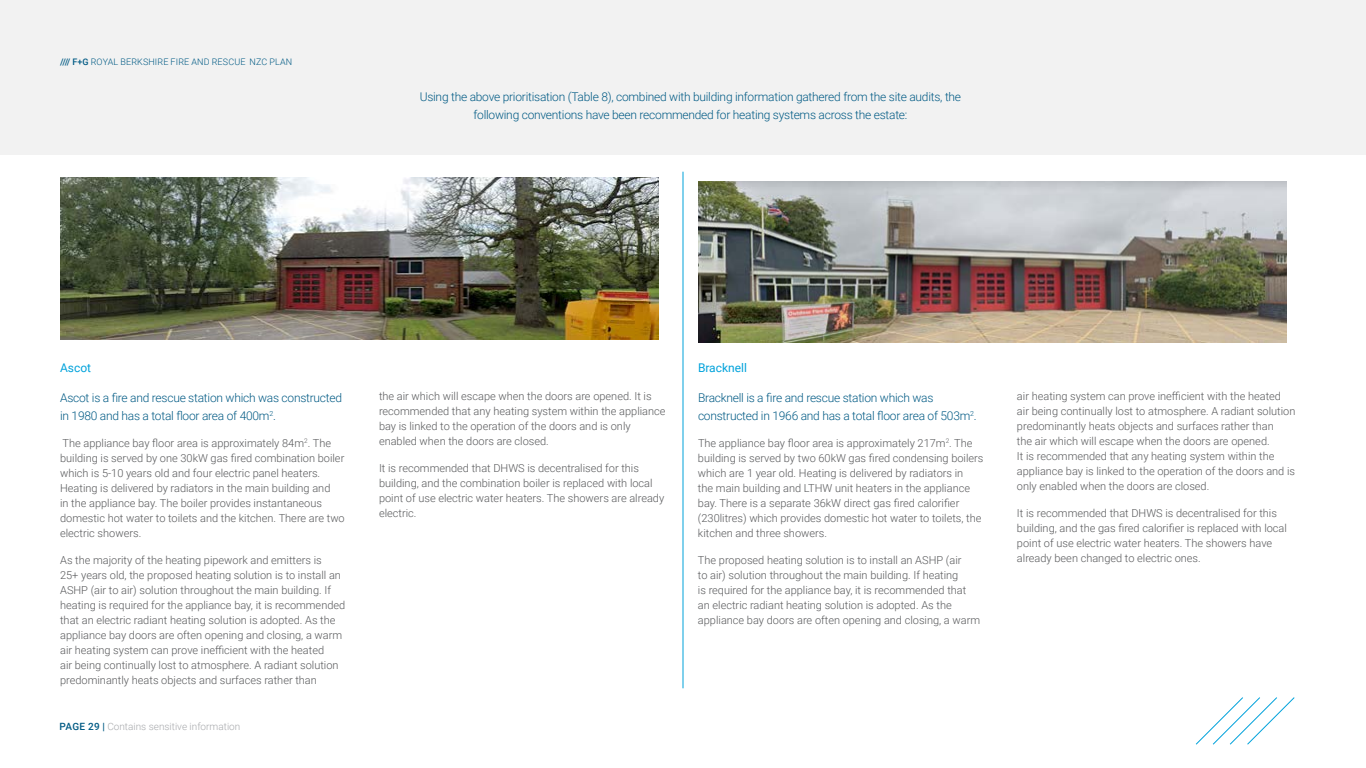
<style>
.page{position:relative;width:1366px;height:768px;background:#fff}
.page>*{position:absolute;margin:0;border:0;box-sizing:border-box;transform-origin:0 0}
.t1{font:300 12px/18px "Roboto";letter-spacing:-.02em;color:#005a84}
.t2{font:12px "Roboto";color:#00a2db}
.t3{font:300 11px/15px "Roboto";color:#58595b}
.t4{font:300 10px "Roboto";color:#a7a9ac}
.t5{font:300 9px "Roboto";letter-spacing:.015em;color:#005a84}
.s1{font-weight:500}
.s2{font-weight:500;color:#005a84}
</style>
<div class="page">
<div style="left:0;top:0;width:1366px;height:154px;background:#f2f2f2"></div>
<img style="left:60px;top:178px;width:599px;height:162px">
<img style="left:698px;top:181px;width:589px;height:162px">
<hr style="left:683px;top:172px;width:1px;height:516px;background:#00a2db">
<svg style="left:1196px;top:697px;width:98px;height:47px"></svg>
<p class="t5" style="left:60px;top:55px;width:234px"><span class="s1">//// F+G</span> ROYAL BERKSHIRE FIRE AND RESCUE NZC PLAN</p>
<p class="t1" style="left:420px;top:87px;width:543px;text-align:center">Using the above prioritisation (Table 8), combined with building information gathered from the site audits, the following conventions have been recommended for heating systems across the estate:</p>
<p class="t2" style="left:60px;top:359px;width:33px">Ascot</p>
<p class="t1" style="left:60px;top:388px;width:284px">Ascot is a fire and rescue station which was constructed in 1980 and has a total floor area of 400m<sup>2</sup>.</p>
<p class="t3" style="left:60px;top:435px;width:286px">The appliance bay floor area is approximately 84m<sup>2</sup>. The building is served by one 30kW gas fired combination boiler which is 5-10 years old and four electric panel heaters.<br>Heating is delivered by radiators in the main building and<br>in the appliance bay. The boiler provides instantaneous domestic hot water to toilets and the kitchen. There are two electric showers.</p>
<p class="t3" style="left:60px;top:552px;width:287px">As the majority of the heating pipework and emitters is<br>25+ years old, the proposed heating solution is to install an ASHP (air to air) solution throughout the main building. If heating is required for the appliance bay, it is recommended that an electric radiant heating solution is adopted. As the appliance bay doors are often opening and closing, a warm air heating system can prove inefficient with the heated<br>air being continually lost to atmosphere. A radiant solution predominantly heats objects and surfaces rather than</p>
<p class="t4" style="left:60px;top:720px;width:182px"><span class="s2">PAGE 29 |</span> Contains sensitive information</p>
<p class="t3" style="left:379px;top:388px;width:288px">the air which will escape when the doors are opened. It is recommended that any heating system within the appliance bay is linked to the operation of the doors and is only enabled when the doors are closed.</p>
<p class="t3" style="left:379px;top:461px;width:287px">It is recommended that DHWS is decentralised for this building, and the combination boiler is replaced with local point of use electric water heaters. The showers are already electric.</p>
<p class="t2" style="left:698px;top:359px;width:51px">Bracknell</p>
<p class="t1" style="left:698px;top:388px;width:280px">Bracknell is a fire and rescue station which was constructed in 1966 and has a total floor area of 503m<sup>2</sup>.</p>
<p class="t3" style="left:698px;top:435px;width:287px">The appliance bay floor area is approximately 217m<sup>2</sup>. The building is served by two 60kW gas fired condensing boilers which are 1 year old. Heating is delivered by radiators in<br>the main building and LTHW unit heaters in the appliance bay. There is a separate 36kW direct gas fired calorifier (230litres) which provides domestic hot water to toilets, the kitchen and three showers.</p>
<p class="t3" style="left:698px;top:552px;width:284px">The proposed heating solution is to install an ASHP (air<br>to air) solution throughout the main building. If heating<br>is required for the appliance bay, it is recommended that an electric radiant heating solution is adopted. As the appliance bay doors are often opening and closing, a warm</p>
<p class="t3" style="left:1017px;top:388px;width:280px">air heating system can prove inefficient with the heated air being continually lost to atmosphere. A radiant solution predominantly heats objects and surfaces rather than<br>the air which will escape when the doors are opened.<br>It is recommended that any heating system within the appliance bay is linked to the operation of the doors and is only enabled when the doors are closed.</p>
<p class="t3" style="left:1017px;top:506px;width:271px">It is recommended that DHWS is decentralised for this building, and the gas fired calorifier is replaced with local point of use electric water heaters. The showers have already been changed to electric ones.</p>
</div>
